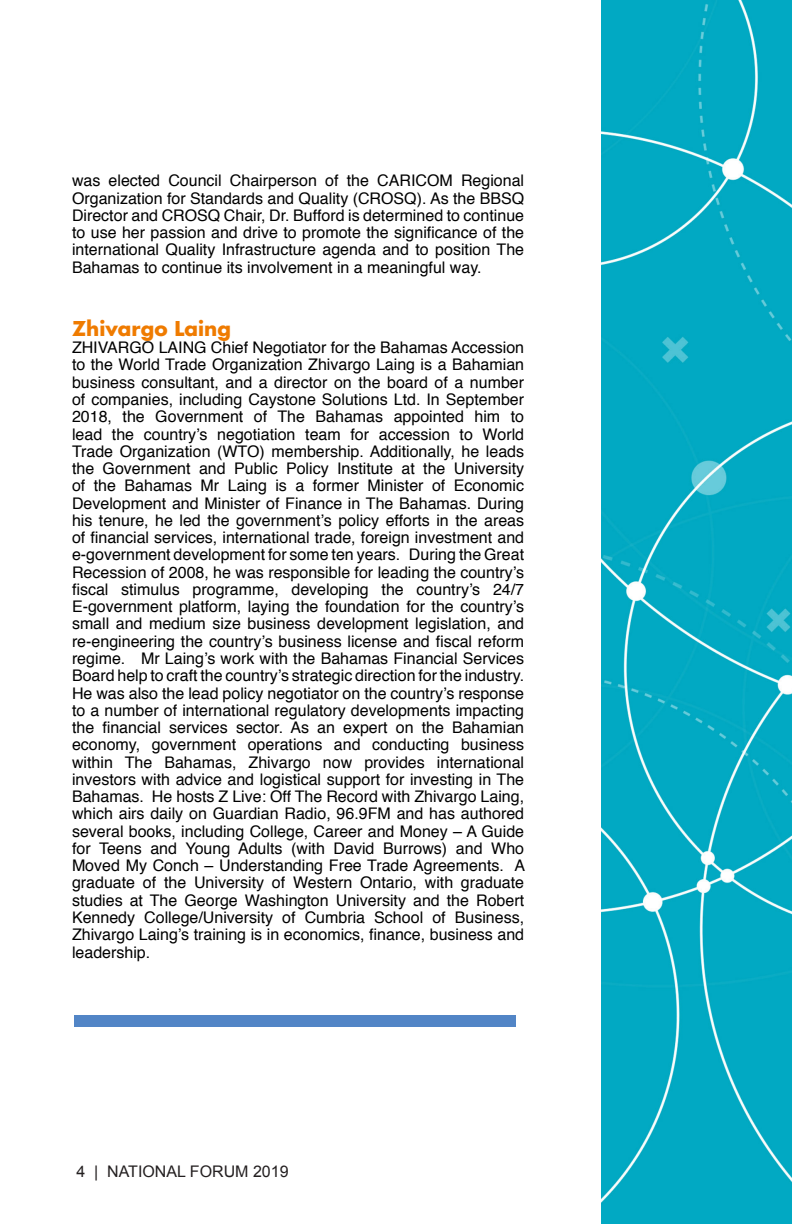
<style>
.page{position:relative;width:792px;height:1224px;background:#fff}
.page>*{position:absolute;margin:0;border:0;box-sizing:border-box;transform-origin:0 0}
.t1{font:700 20px "Futura LT";color:#ef7b00}
.t2{font:16px/17.2px "Helvetica";color:#000;text-align:justify}
.t3{font:16px "Arial";color:#231f20}
</style>
<div class="page">
<div style="left:74px;top:1015px;width:441px;height:12px;background:#5285c6"></div>
<div style="left:602px;top:0;width:190px;height:1224px;background:#01a9c3"></div>
<p class="t2" style="left:72px;top:173px;width:454px">was elected Council Chairperson of the CARICOM Regional Organization for Standards and Quality (CROSQ). As the BBSQ Director and CROSQ Chair, Dr. Bufford is determined to continue to use her passion and drive to promote the significance of the international Quality Infrastructure agenda and to position The Bahamas to continue its involvement in a meaningful way.</p>
<p class="t1" style="left:72px;top:315px;width:160px">Zhivargo Laing</p>
<p class="t2" style="left:72px;top:339px;width:455px">ZHIVARGO LAING Chief Negotiator for the Bahamas Accession to the World Trade Organization Zhivargo Laing is a Bahamian business consultant, and a director on the board of a number of companies, including Caystone Solutions Ltd. In September 2018, the Government of The Bahamas appointed him to lead the country’s negotiation team for accession to World Trade Organization (WTO) membership. Additionally, he leads the Government and Public Policy Institute at the University of the Bahamas Mr Laing is a former Minister of Economic Development and Minister of Finance in The Bahamas. During his tenure, he led the government’s policy efforts in the areas of financial services, international trade, foreign investment and e-government development for some ten years. During the Great Recession of 2008, he was responsible for leading the country’s fiscal stimulus programme, developing the country’s 24/7<br>E-government platform, laying the foundation for the country’s small and medium size business development legislation, and re-engineering the country’s business license and fiscal reform regime. Mr Laing’s work with the Bahamas Financial Services Board help to craft the country’s strategic direction for the industry.<br>He was also the lead policy negotiator on the country’s response to a number of international regulatory developments impacting the financial services sector. As an expert on the Bahamian economy, government operations and conducting business within The Bahamas, Zhivargo now provides international investors with advice and logistical support for investing in The Bahamas. He hosts Z Live: Off The Record with Zhivargo Laing, which airs daily on Guardian Radio, 96.9FM and has authored several books, including College, Career and Money – A Guide for Teens and Young Adults (with David Burrows) and Who Moved My Conch – Understanding Free Trade Agreements. A graduate of the University of Western Ontario, with graduate studies at The George Washington University and the Robert Kennedy College/University of Cumbria School of Business, Zhivargo Laing’s training is in economics, finance, business and leadership.</p>
<p class="t3" style="left:76px;top:1161px;width:214px">4 | NATIONAL FORUM 2019</p>
</div>
